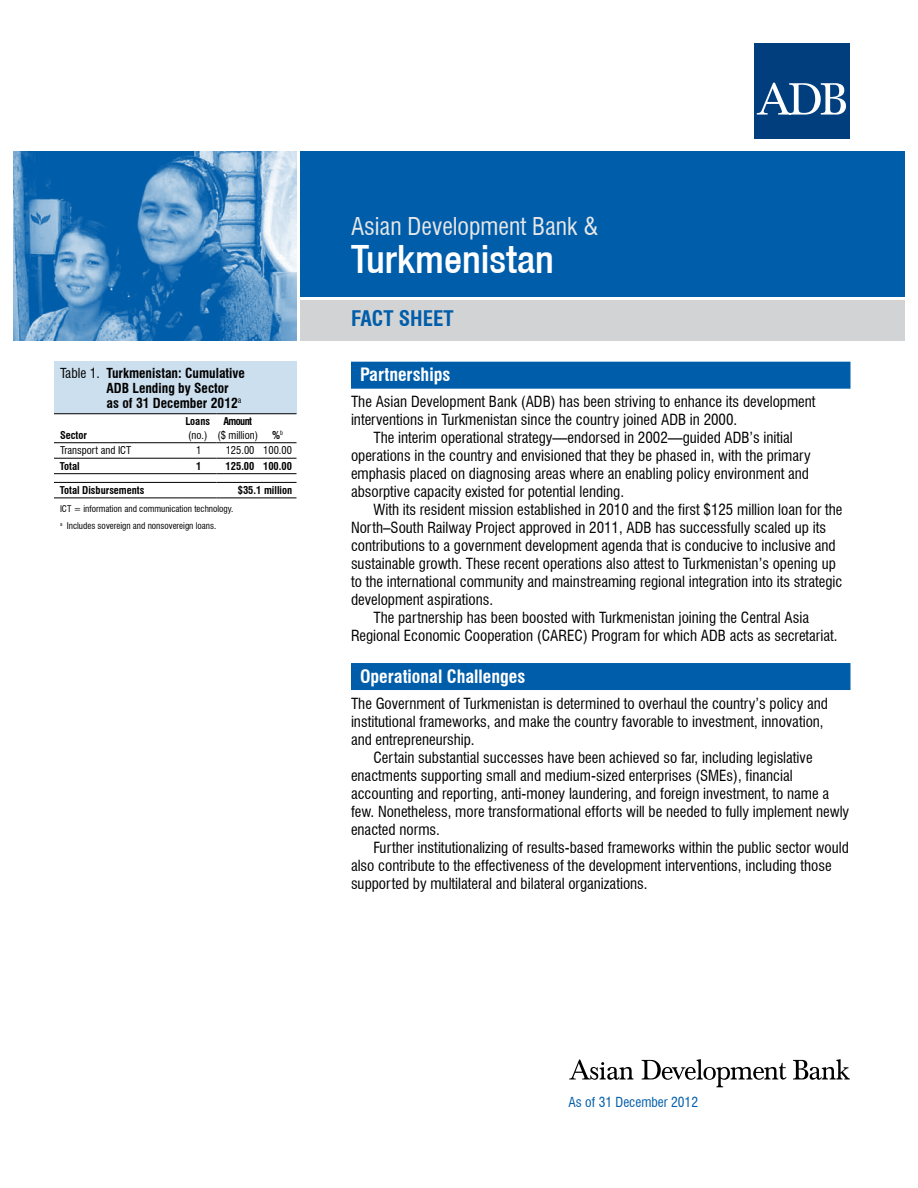
<style>
.page{position:relative;width:918px;height:1188px;background:#fff}
.page>*{position:absolute;margin:0;border:0;box-sizing:border-box;transform-origin:0 0}
.t1{font:500 condensed 39px "Helvetica 67";color:#fff}
.t2{font:condensed 24px "Swiss 721 BT";color:#e6e7e8}
.t3{font:700 condensed 21px "Swiss 721 BT";color:#005daa}
.t4{font:700 condensed 18px "Swiss 721 BT";color:#fff}
.t5{font:condensed 15px/18px "Swiss 721 BT";color:#000}
.t6{font:700 condensed 13.5px/15px "Swiss 721 BT";color:#000}
.t7{font:condensed 13.5px "Swiss 721 BT";color:#005daa}
.t8{font:700 condensed 10.5px "Swiss 721 BT";color:#000}
.t9{font:condensed 10.5px "Swiss 721 BT";color:#000}
.t10{font:condensed 9px/16.8px "Swiss 721 BT";color:#000}
.s1{font-weight:400}
</style>
<div class="page">
<svg style="left:569px;top:1059px;width:281px;height:28px"></svg>
<div style="left:300px;top:300px;width:604px;height:40px;background:#d1d3d4"></div>
<div style="left:300px;top:152px;width:604px;height:145px;background:#005daa"></div>
<img style="left:14px;top:152px;width:283px;height:188px">
<div style="left:754px;top:43px;width:96px;height:96px;background:#003e7e"></div>
<svg style="left:757px;top:83px;width:89px;height:32px"></svg>
<div style="left:351px;top:362px;width:499px;height:27px;background:#005daa"></div>
<div style="left:351px;top:663px;width:499px;height:27px;background:#005daa"></div>
<div style="left:54px;top:362px;width:243px;height:52px;background:#ccdfee"></div>
<hr style="left:54px;top:413px;width:125px;height:1px;background:#000">
<hr style="left:179px;top:413px;width:37px;height:1px;background:#000">
<hr style="left:216px;top:413px;width:43px;height:1px;background:#000">
<hr style="left:259px;top:413px;width:38px;height:1px;background:#000">
<hr style="left:54px;top:442px;width:125px;height:1px;background:#000">
<hr style="left:179px;top:442px;width:37px;height:1px;background:#000">
<hr style="left:216px;top:442px;width:43px;height:1px;background:#000">
<hr style="left:259px;top:442px;width:38px;height:1px;background:#000">
<hr style="left:54px;top:458px;width:125px;height:1px;background:#000">
<hr style="left:179px;top:458px;width:37px;height:1px;background:#000">
<hr style="left:216px;top:458px;width:43px;height:1px;background:#000">
<hr style="left:259px;top:458px;width:38px;height:1px;background:#000">
<hr style="left:54px;top:473px;width:125px;height:1px;background:#000">
<hr style="left:179px;top:473px;width:37px;height:1px;background:#000">
<hr style="left:216px;top:473px;width:43px;height:1px;background:#000">
<hr style="left:259px;top:473px;width:38px;height:1px;background:#000">
<hr style="left:54px;top:482px;width:125px;height:1px;background:#000">
<hr style="left:54px;top:498px;width:125px;height:1px;background:#000">
<hr style="left:179px;top:482px;width:37px;height:1px;background:#000">
<hr style="left:216px;top:482px;width:43px;height:1px;background:#000">
<hr style="left:259px;top:482px;width:38px;height:1px;background:#000">
<hr style="left:179px;top:498px;width:37px;height:1px;background:#000">
<hr style="left:216px;top:498px;width:43px;height:1px;background:#000">
<hr style="left:259px;top:498px;width:38px;height:1px;background:#000">
<p class="t6" style="left:107px;top:365px;width:140px;text-indent:-47px"><span class="s1">Table 1.</span> Turkmenistan: Cumulative<br>ADB Lending by Sector<br>as of 31 December 2012<sup>a</sup></p>
<p class="t8" style="left:60px;top:429px;width:28px">Sector</p>
<p class="t8" style="left:185px;top:415px;width:26px">Loans</p>
<p class="t9" style="left:188px;top:429px;width:21px">(no.)</p>
<p class="t8" style="left:223px;top:415px;width:30px">Amount</p>
<p class="t9" style="left:217px;top:429px;width:42px">($ million)</p>
<p class="t8" style="left:272px;top:429px;width:13px">%<sup>b</sup></p>
<p class="t9" style="left:60px;top:444px;width:73px">Transport and ICT</p>
<p class="t9" style="left:196px;top:444px;width:7px">1</p>
<p class="t9" style="left:226px;top:444px;width:68px">125.00 100.00</p>
<p class="t8" style="left:60px;top:460px;width:21px">Total</p>
<p class="t8" style="left:196px;top:460px;width:7px">1</p>
<p class="t8" style="left:226px;top:460px;width:68px">125.00 100.00</p>
<p class="t8" style="left:60px;top:484px;width:86px">Total Disbursements</p>
<p class="t8" style="left:238px;top:484px;width:56px">$35.1 million</p>
<p class="t10" style="left:60px;top:500px;width:175px">ICT = information and communication technology. <sup>a</sup> Includes sovereign and nonsovereign loans.</p>
<h2 class="t2" style="left:351px;top:212px;width:249px">Asian Development Bank &amp;</h2>
<h1 class="t1" style="left:351px;top:236px;width:204px">Turkmenistan</h1>
<h3 class="t3" style="left:351px;top:306px;width:104px">FACT SHEET</h3>
<p class="t4" style="left:360px;top:364px;width:92px">Partnerships</p>
<p class="t5" style="left:351px;top:393px;width:466px">The Asian Development Bank (ADB) has been striving to enhance its development</p>
<p class="t5" style="left:351px;top:411px;width:388px">interventions in Turkmenistan since the country joined ADB in 2000.</p>
<p class="t5" style="left:374px;top:429px;width:421px">The interim operational strategy—endorsed in 2002—guided ADB’s initial</p>
<p class="t5" style="left:351px;top:447px;width:461px">operations in the country and envisioned that they be phased in, with the primary</p>
<p class="t5" style="left:351px;top:465px;width:460px">emphasis placed on diagnosing areas where an enabling policy environment and</p>
<p class="t5" style="left:351px;top:483px;width:275px">absorptive capacity existed for potential lending.</p>
<p class="t5" style="left:374px;top:501px;width:471px">With its resident mission established in 2010 and the first $125 million loan for the</p>
<p class="t5" style="left:351px;top:519px;width:477px">North–South Railway Project approved in 2011, ADB has successfully scaled up its</p>
<p class="t5" style="left:351px;top:537px;width:486px">contributions to a government development agenda that is conducive to inclusive and</p>
<p class="t5" style="left:351px;top:555px;width:486px">sustainable growth. These recent operations also attest to Turkmenistan’s opening up</p>
<p class="t5" style="left:351px;top:573px;width:493px">to the international community and mainstreaming regional integration into its strategic</p>
<p class="t5" style="left:351px;top:591px;width:144px">development aspirations.</p>
<p class="t5" style="left:374px;top:609px;width:437px">The partnership has been boosted with Turkmenistan joining the Central Asia</p>
<p class="t5" style="left:351px;top:627px;width:488px">Regional Economic Cooperation (CAREC) Program for which ADB acts as secretariat.</p>
<p class="t4" style="left:360px;top:665px;width:167px">Operational Challenges</p>
<p class="t5" style="left:351px;top:694px;width:479px">The Government of Turkmenistan is determined to overhaul the country’s policy and institutional frameworks, and make the country favorable to investment, innovation, and entrepreneurship.</p>
<p class="t5" style="left:351px;top:748px;width:500px;text-indent:22px">Certain substantial successes have been achieved so far, including legislative enactments supporting small and medium-sized enterprises (SMEs), financial accounting and reporting, anti-money laundering, and foreign investment, to name a few. Nonetheless, more transformational efforts will be needed to fully implement newly enacted norms.</p>
<p class="t5" style="left:351px;top:838px;width:499px;text-indent:22px">Further institutionalizing of results-based frameworks within the public sector would also contribute to the effectiveness of the development interventions, including those supported by multilateral and bilateral organizations.</p>
<p class="t7" style="left:568px;top:1094px;width:131px">As of 31 December 2012</p>
</div>
